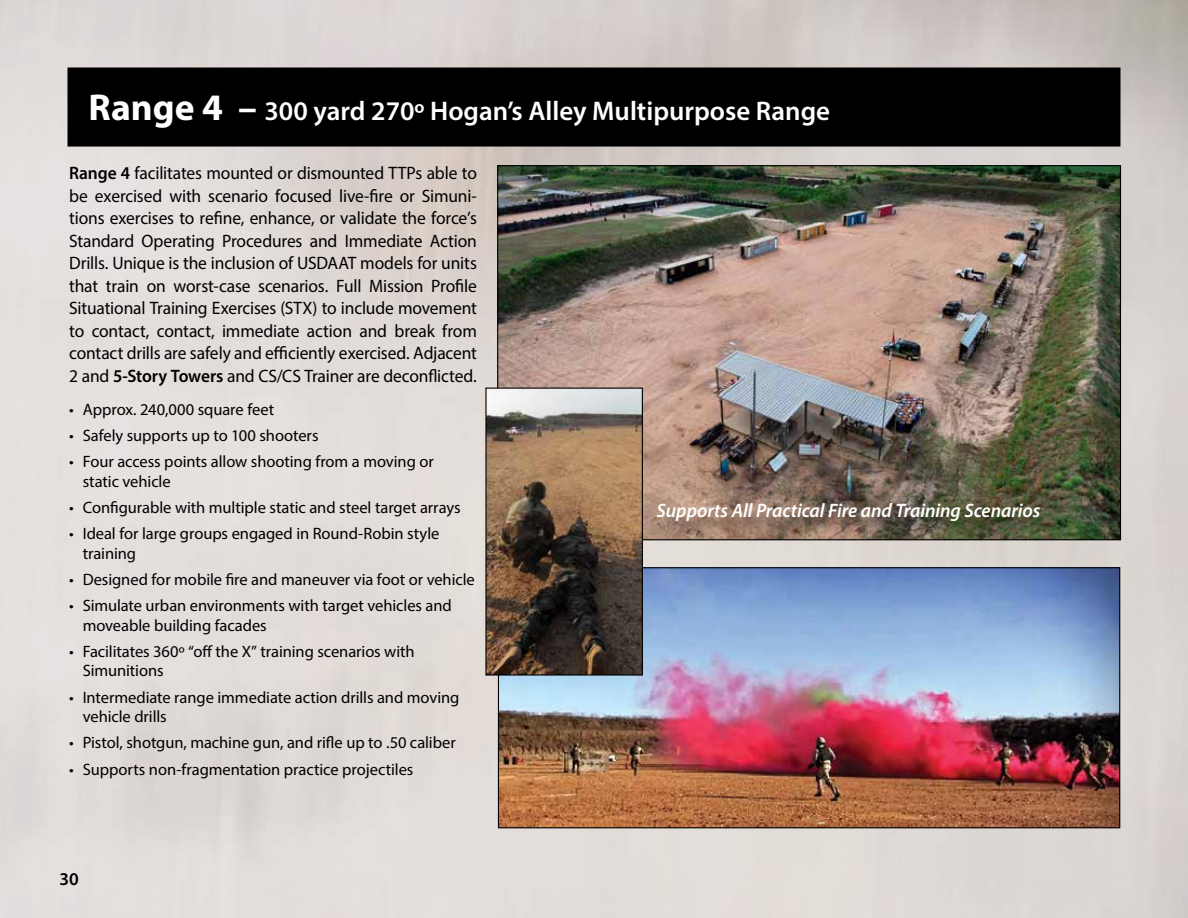
<style>
.page{position:relative;width:1188px;height:918px;background:#fff}
.page>*{position:absolute;margin:0;border:0;box-sizing:border-box;transform-origin:0 0}
.t1{font:600 27px "Myriad Pro";color:#fff}
.t2{font:italic 600 19.5px "Myriad Pro";letter-spacing:-.005em;color:#fff}
.t3{font:18px/22.5px "Myriad Pro";letter-spacing:-.01em;color:#000;text-align:justify}
.t4{font:600 18px "Myriad Pro";color:#000}
.t5{font:16.5px/19.5px "Myriad Pro";letter-spacing:-.005em;color:#000}
.s1{font-weight:700;font-size:37.5px}
.s2{font-weight:600}
</style>
<div class="page">
<img style="left:0;top:0;width:1188px;height:918px">
<img style="left:500px;top:569px;width:618px;height:257px">
<div style="left:68px;top:68px;width:1052px;height:78px;background:#000"></div>
<div style="left:68px;top:68px;width:1052px;height:79px;border:2px solid #000"></div>
<img style="left:499px;top:167px;width:620px;height:371px">
<div style="left:660px;top:506px;width:398px;height:33px;background:#000;opacity:.46"></div>
<img style="left:487px;top:390px;width:154px;height:284px">
<div style="left:485px;top:388px;width:158px;height:288px;border:1px solid #000"></div>
<h1 class="t1" style="left:89px;top:94px;width:743px"><span class="s1">Range 4 –</span> 300 yard 270º Hogan’s Alley Multipurpose Range</h1>
<p class="t3" style="left:69px;top:162px;width:409px"><span class="s2">Range 4</span> facilitates mounted or dismounted TTPs able to be exercised with scenario focused live-fire or Simuni&shy;tions exercises to refine, enhance, or validate the force’s Standard Operating Procedures and Immediate Action Drills. Unique is the inclusion of USDAAT models for units that train on worst-case scenarios. Full Mission Profile Situational Training Exercises (STX) to include movement to contact, contact, immediate action and break from contact drills are safely and efficiently exercised. Adjacent 2 and <span class="s2">5-Story Towers</span> and CS/CS Trainer are deconflicted.</p>
<p class="t5" style="left:69px;top:399px;width:206px">• Approx. 240,000 square feet</p>
<p class="t5" style="left:69px;top:425px;width:251px">• Safely supports up to 100 shooters</p>
<p class="t5" style="left:83px;top:452px;width:353px;text-indent:-13px">• Four access points allow shooting from a moving or static vehicle</p>
<p class="t5" style="left:69px;top:497px;width:393px">• Configurable with multiple static and steel target arrays</p>
<p class="t5" style="left:83px;top:524px;width:358px;text-indent:-13px">• Ideal for large groups engaged in Round-Robin style training</p>
<p class="t5" style="left:69px;top:569px;width:407px">• Designed for mobile fire and maneuver via foot or vehicle</p>
<p class="t5" style="left:83px;top:596px;width:371px;text-indent:-13px">• Simulate urban environments with target vehicles and moveable building facades</p>
<p class="t5" style="left:83px;top:641px;width:333px;text-indent:-13px">• Facilitates 360º “off the X” training scenarios with<br>Simunitions</p>
<p class="t5" style="left:83px;top:687px;width:378px;text-indent:-13px">• Intermediate range immediate action drills and moving vehicle drills</p>
<p class="t5" style="left:69px;top:733px;width:388px">• Pistol, shotgun, machine gun, and rifle up to .50 caliber</p>
<p class="t5" style="left:69px;top:759px;width:346px">• Supports non-fragmentation practice projectiles</p>
<p class="t4" style="left:60px;top:868px;width:21px">30</p>
<p class="t2" style="left:657px;top:498px;width:385px">Supports All Practical Fire and Training Scenarios</p>
</div>
